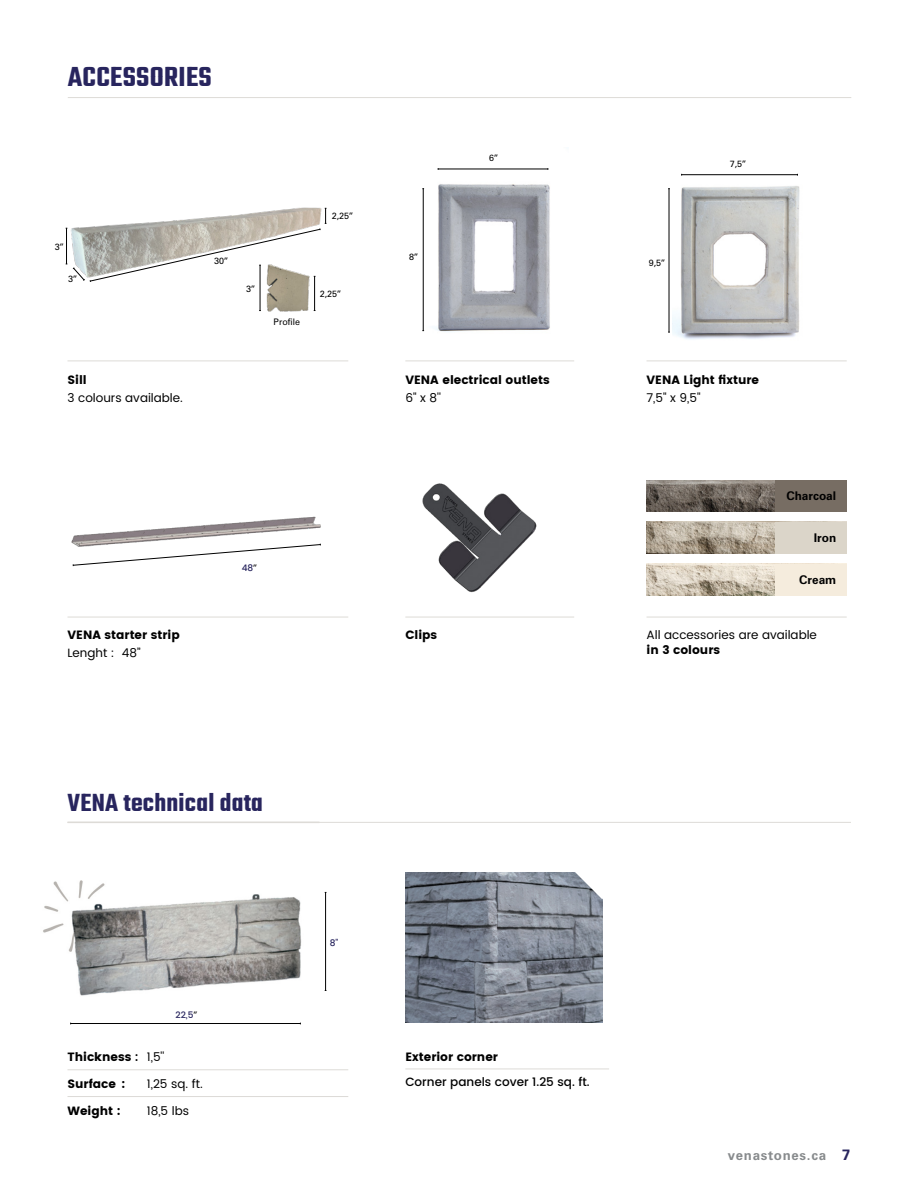
<style>
.page{position:relative;width:918px;height:1188px;background:#fff}
.page>*{position:absolute;margin:0;border:0;box-sizing:border-box;transform-origin:0 0}
.t1{font:600 30px "Teko";letter-spacing:.01em;color:#28255e}
.t2{font:600 27px "Teko";letter-spacing:.01em;color:#28255e}
.t3{font:700 13.5px "Zurich BT";letter-spacing:.05em;color:#888b8d}
.t4{font:12px "Poppins";color:#000}
.t5{font:12px "Poppins";color:#000}
.t6{font:500 12px "Poppins";color:#000}
.t7{font:700 12px "Zurich BT";color:#000}
.t8{font:9px "Zurich BT";color:#000}
.t9{font:500 9px "Poppins";color:#28255e}
.s1{font-family:"Zurich BT";font-weight:400;color:#000}
.s2{font-weight:600}
.s3{font-size:15px;color:#28255e}
</style>
<div class="page">
<img style="left:425px;top:168px;width:143px;height:193px">
<img style="left:673px;top:173px;width:140px;height:188px">
<img style="left:43px;top:880px;width:259px;height:116px">
<hr style="left:325px;top:892px;width:1px;height:98px;background:#000">
<hr style="left:71px;top:1023px;width:229px;height:1px;background:#000">
<img style="left:422px;top:483px;width:115px;height:110px">
<hr style="left:68px;top:822px;width:783px;height:1px;background:#dddbd7">
<img style="left:647px;top:480px;width:128px;height:32px">
<img style="left:647px;top:522px;width:128px;height:31px">
<img style="left:647px;top:564px;width:128px;height:31px">
<div style="left:775px;top:480px;width:72px;height:32px;background:#776d63"></div>
<div style="left:775px;top:522px;width:72px;height:32px;background:#dbd5c9"></div>
<div style="left:775px;top:564px;width:72px;height:31px;background:#f5ecdd"></div>
<hr style="left:68px;top:1070px;width:280px;height:1px;background:#dddbd7">
<hr style="left:68px;top:1096px;width:280px;height:1px;background:#dddbd7">
<hr style="left:66px;top:228px;width:1px;height:36px;background:#000">
<img style="left:266px;top:282px;width:44px;height:30px">
<hr style="left:260px;top:265px;width:1px;height:46px;background:#000">
<hr style="left:314px;top:276px;width:1px;height:35px;background:#000">
<svg style="left:73px;top:208px;width:253px;height:74px"></svg>
<hr style="left:405px;top:1069px;width:204px;height:1px;background:#dddbd7">
<img style="left:405px;top:872px;width:197px;height:150px">
<svg style="left:575px;top:872px;width:28px;height:27px"></svg>
<img style="left:71px;top:516px;width:250px;height:28px">
<svg style="left:73px;top:544px;width:248px;height:22px"></svg>
<hr style="left:253px;top:560px;width:4px;height:14px;background:#fff">
<hr style="left:68px;top:361px;width:280px;height:1px;background:#dddbd7">
<hr style="left:405px;top:361px;width:169px;height:1px;background:#dddbd7">
<hr style="left:647px;top:361px;width:200px;height:1px;background:#dddbd7">
<hr style="left:68px;top:617px;width:280px;height:1px;background:#dddbd7">
<hr style="left:405px;top:617px;width:169px;height:1px;background:#dddbd7">
<hr style="left:647px;top:617px;width:200px;height:1px;background:#dddbd7">
<hr style="left:68px;top:97px;width:783px;height:1px;background:#dddbd7">
<hr style="left:423px;top:189px;width:1px;height:142px;background:#000">
<hr style="left:438px;top:169px;width:110px;height:1px;background:#000">
<hr style="left:669px;top:189px;width:1px;height:143px;background:#000">
<hr style="left:682px;top:174px;width:115px;height:1px;background:#000">
<h1 class="t1" style="left:68px;top:59px;width:146px">ACCESSORIES</h1>
<p class="t8" style="left:55px;top:241px;width:10px">3”</p>
<p class="t8" style="left:68px;top:273px;width:10px">3”</p>
<p class="t4" style="left:68px;top:373px;width:21px">Sill</p>
<p class="t5" style="left:68px;top:389px;width:117px">3 colours available.</p>
<p class="t8" style="left:214px;top:256px;width:15px">30”</p>
<p class="t8" style="left:246px;top:284px;width:10px">3”</p>
<p class="t8" style="left:274px;top:316px;width:28px">Profile</p>
<p class="t8" style="left:332px;top:210px;width:23px">2,25”</p>
<p class="t8" style="left:320px;top:288px;width:23px">2,25”</p>
<p class="t4" style="left:68px;top:628px;width:114px">VENA starter strip</p>
<p class="t5" style="left:68px;top:644px;width:75px">Lenght : 48’’</p>
<p class="t9" style="left:242px;top:561px;width:17px">48<span class="s1">”</span></p>
<p class="t8" style="left:489px;top:152px;width:10px">6”</p>
<p class="t8" style="left:730px;top:158px;width:18px">7,5”</p>
<p class="t8" style="left:409px;top:251px;width:10px">8”</p>
<p class="t8" style="left:649px;top:257px;width:18px">9,5”</p>
<p class="t4" style="left:405px;top:373px;width:146px">VENA electrical outlets</p>
<p class="t5" style="left:405px;top:389px;width:37px">6'' x 8''</p>
<p class="t4" style="left:647px;top:373px;width:114px">VENA Light fixture</p>
<p class="t5" style="left:647px;top:389px;width:56px">7,5'' x 9,5''</p>
<p class="t7" style="left:786px;top:488px;width:51px">Charcoal</p>
<p class="t7" style="left:814px;top:530px;width:24px">Iron</p>
<p class="t7" style="left:799px;top:572px;width:39px">Cream</p>
<p class="t4" style="left:405px;top:628px;width:33px">Clips</p>
<p class="t5" style="left:647px;top:626px;width:172px">All accessories are available</p>
<p class="t4" style="left:647px;top:643px;width:75px">in 3 colours</p>
<h2 class="t2" style="left:68px;top:786px;width:197px">VENA technical data</h2>
<p class="t9" style="left:176px;top:1008px;width:23px">22,5<span class="s1">”</span></p>
<p class="t4" style="left:67px;top:1049px;width:73px">Thickness <span class="s2">:</span></p>
<p class="t4" style="left:67px;top:1076px;width:59px">Surface :</p>
<p class="t4" style="left:67px;top:1103px;width:55px">Weight :</p>
<p class="t5" style="left:147px;top:1048px;width:19px">1,5''</p>
<p class="t5" style="left:147px;top:1075px;width:57px">1,25 sq. ft.</p>
<p class="t5" style="left:147px;top:1102px;width:44px">18,5 lbs</p>
<p class="t9" style="left:330px;top:936px;width:10px">8''</p>
<p class="t4" style="left:405px;top:1049px;width:94px">Exterior corner</p>
<p class="t6" style="left:405px;top:1073px;width:186px">Corner panels cover 1.25 sq. ft.</p>
<p class="t3" style="left:728px;top:1147px;width:124px">venastones.ca <span class="s3">7</span></p>
</div>
